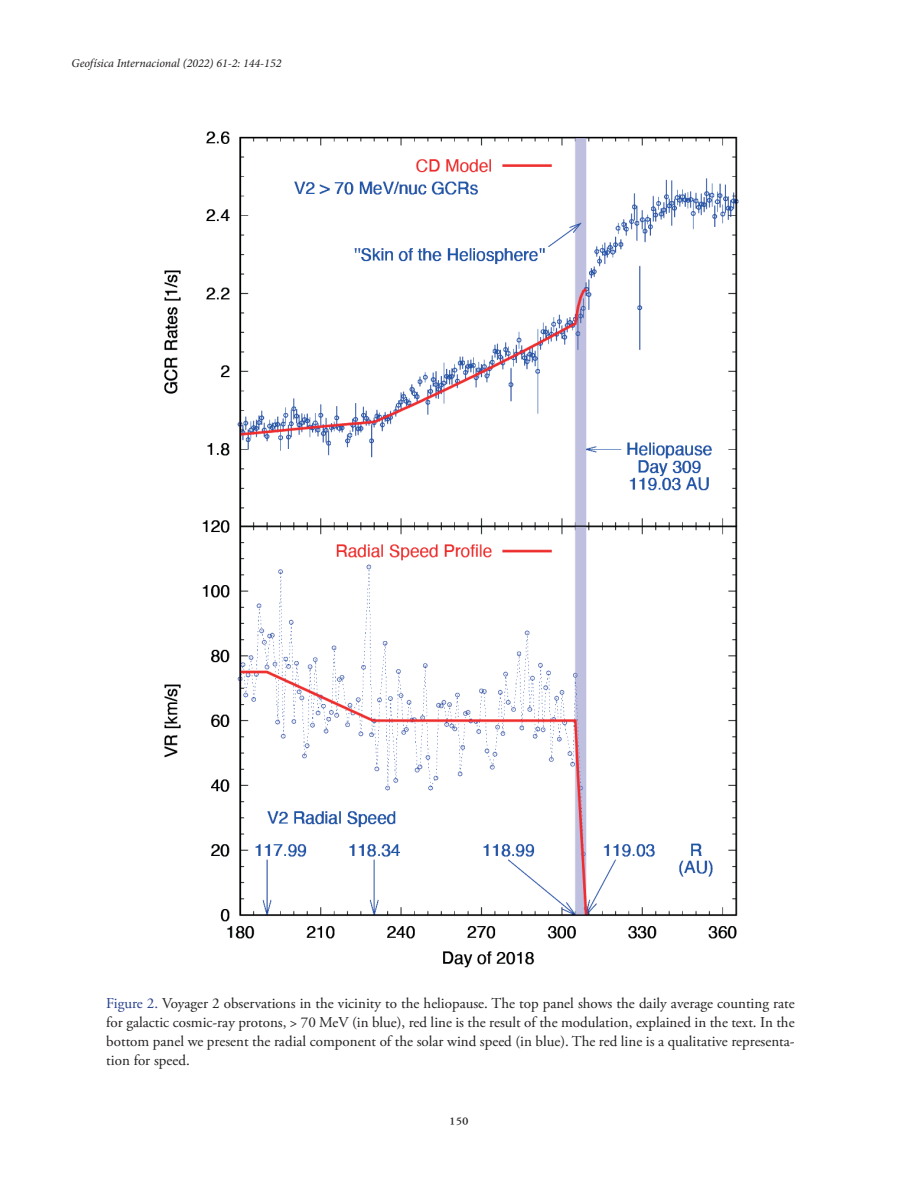
<style>
.page{position:relative;width:918px;height:1188px;background:#fff}
.page>*{position:absolute;margin:0;border:0;box-sizing:border-box;transform-origin:0 0}
.t1{font:18px "Adobe Garamond Pro";color:#231f20}
.t2{font:15px/18.8px "Adobe Garamond Pro";color:#231f20;text-align:justify}
.t3{font:italic 12px "Minion Pro";color:#231f20}
.s1{color:#253f8e}
</style>
<div class="page">
<img style="left:164px;top:131px;width:574px;height:837px">
<p class="t3" style="left:72px;top:55px;width:211px">Geofísica Internacional (2022) 61-2: 144-152</p>
<p class="t2" style="left:106px;top:995px;width:690px"><span class="s1">Figure 2.</span> Voyager 2 observations in the vicinity to the heliopause. The top panel shows the daily average counting rate for galactic cosmic-ray protons, &gt; 70 MeV (in blue), red line is the result of the modulation, explained in the text. In the bottom panel we present the radial component of the solar wind speed (in blue). The red line is a qualitative representa&shy;tion for speed.</p>
<p class="t1" style="left:449px;top:1112px;width:21px">150</p>
</div>
